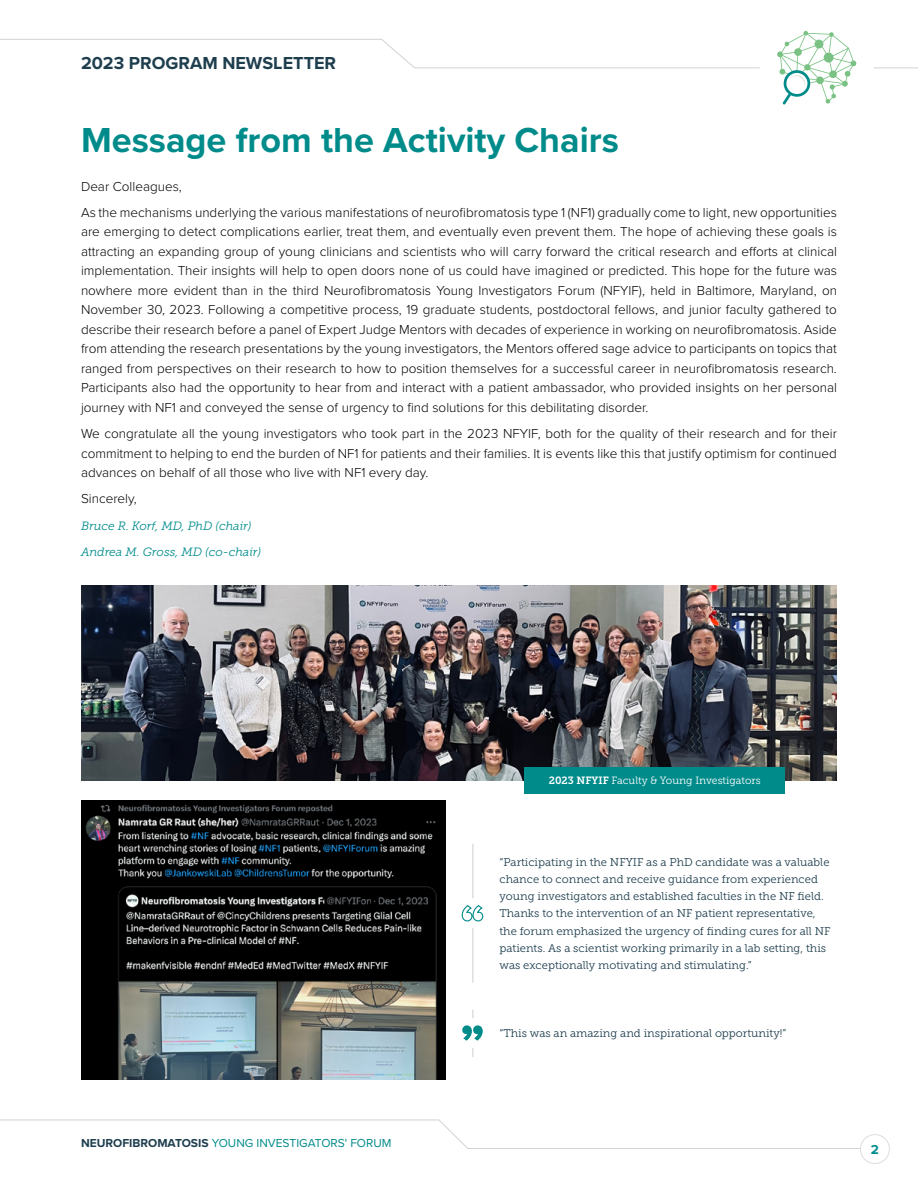
<style>
.page{position:relative;width:918px;height:1188px;background:#fff}
.page>*{position:absolute;margin:0;border:0;box-sizing:border-box;transform-origin:0 0}
.t1{font:700 36px "Proxima Nova";color:#008b8b}
.t2{font:700 18px "Proxima Nova";color:#1e3e4e}
.t3{font:300 13.5px/19.5px "Proxima Nova";color:#000;text-align:justify}
.t4{font:700 13.5px "Proxima Nova";color:#008b8b}
.t5{font:italic 12px/26.2px "Museo Slab 300";color:#008b8b}
.t6{font:12px "Proxima Nova";color:#008b8b}
.t7{font:11.25px/17.2px "Museo Slab 300";color:#1e3e4e}
.t8{font:10.5px "Museo Slab 300";color:#fff}
.s1{font-weight:700;color:#1e3e4e}
.s2{font-family:"Museo Slab 700"}
</style>
<div class="page">
<svg style="left:0;top:39px;width:760px;height:30px"></svg>
<svg style="left:0;top:1119px;width:868px;height:30px"></svg>
<div style="left:860px;top:1135px;width:29px;height:29px;background:#fff;border-radius:50%"></div>
<div style="left:860px;top:1134px;width:30px;height:30px;border:1px solid #dcddde;border-radius:50%"></div>
<hr style="left:874px;top:67px;width:44px;height:1px;background:#d1d3d4">
<svg style="left:777px;top:31px;width:79px;height:73px"></svg>
<img style="left:81px;top:585px;width:756px;height:195px">
<div style="left:524px;top:767px;width:261px;height:27px;background:#008b8b"></div>
<svg style="left:462px;top:1025px;width:21px;height:16px"></svg>
<svg style="left:461px;top:905px;width:23px;height:17px"></svg>
<hr style="left:472px;top:844px;width:1px;height:54px;background:#d1d3d4">
<hr style="left:472px;top:928px;width:1px;height:55px;background:#d1d3d4">
<img style="left:81px;top:800px;width:365px;height:280px">
<h2 class="t2" style="left:81px;top:49px;width:257px">2023 PROGRAM NEWSLETTER</h2>
<h1 class="t1" style="left:81px;top:113px;width:539px">Message from the Activity Chairs</h1>
<p class="t3" style="left:81px;top:172px;width:757px;line-height:26.2px">Dear Colleagues,<br>As the mechanisms underlying the various manifestations of neurofibromatosis type 1 (NF1) gradually come to light, new opportunities</p>
<p class="t3" style="left:81px;top:222px;width:758px">are emerging to detect complications earlier, treat them, and eventually even prevent them. The hope of achieving these goals is attracting an expanding group of young clinicians and scientists who will carry forward the critical research and efforts at clinical implementation. Their insights will help to open doors none of us could have imagined or predicted. This hope for the future was nowhere more evident than in the third Neurofibromatosis Young Investigators Forum (NFYIF), held in Baltimore, Maryland, on November 30, 2023. Following a competitive process, 19 graduate students, postdoctoral fellows, and junior faculty gathered to describe their research before a panel of Expert Judge Mentors with decades of experience in working on neurofibromatosis. Aside from attending the research presentations by the young investigators, the Mentors offered sage advice to participants on topics that ranged from perspectives on their research to how to position themselves for a successful career in neurofibromatosis research.<br>Participants also had the opportunity to hear from and interact with a patient ambassador, who provided insights on her personal journey with NF1 and conveyed the sense of urgency to find solutions for this debilitating disorder.</p>
<p class="t3" style="left:81px;top:423px;width:758px">We congratulate all the young investigators who took part in the 2023 NFYIF, both for the quality of their research and for their commitment to helping to end the burden of NF1 for patients and their families. It is events like this that justify optimism for continued advances on behalf of all those who live with NF1 every day.</p>
<p class="t3" style="left:81px;top:488px;width:57px">Sincerely,</p>
<p class="t5" style="left:81px;top:513px;width:182px">Bruce R. Korf, MD, PhD (chair)<br>Andrea M. Gross, MD (co-chair)</p>
<p class="t6" style="left:81px;top:1134px;width:312px"><span class="s1">NEUROFIBROMATOSIS</span> YOUNG INVESTIGATORS' FORUM</p>
<p class="t8" style="left:549px;top:775px;width:213px"><span class="s2">2023 NFYIF</span> Faculty &amp; Young Investigators</p>
<p class="t7" style="left:500px;top:853px;width:332px">“Participating in the NFYIF as a PhD candidate was a valuable chance to connect and receive guidance from experienced young investigators and established faculties in the NF field.<br>Thanks to the intervention of an NF patient representative, the forum emphasized the urgency of finding cures for all NF patients. As a scientist working primarily in a lab setting, this was exceptionally motivating and stimulating.”</p>
<p class="t7" style="left:500px;top:1025px;width:288px">“This was an amazing and inspirational opportunity!”</p>
<p class="t4" style="left:871px;top:1139px;width:10px">2</p>
</div>
